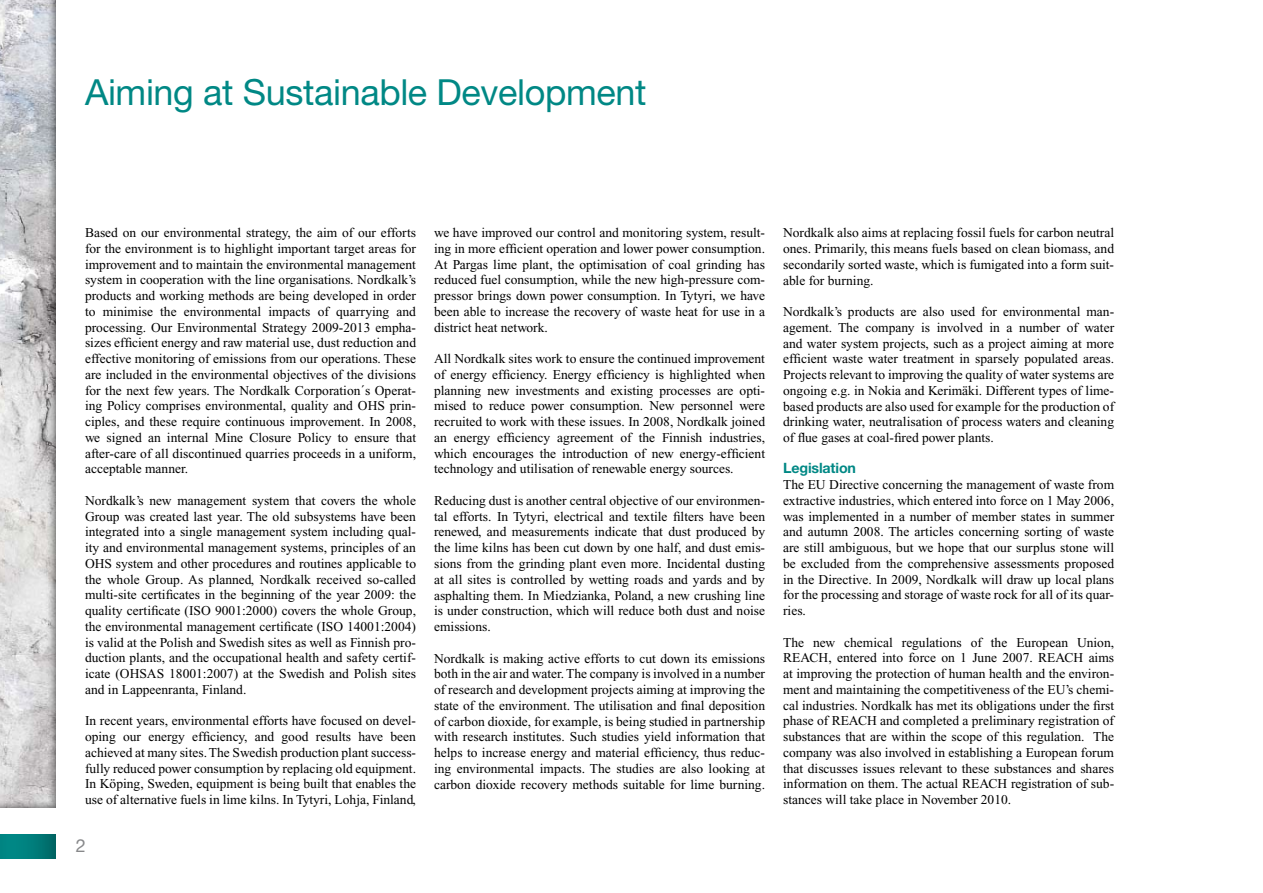
<style>
.page{position:relative;width:1263px;height:893px;background:#fff}
.page>*{position:absolute;margin:0;border:0;box-sizing:border-box;transform-origin:0 0}
.t1{font:36px "Helvetica Neue";letter-spacing:-.01em;color:#008885}
.t2{font:18px "Helvetica Neue";color:#87888a}
.t3{font:700 14.25px "Helvetica Neue";letter-spacing:-.01em;color:#008885}
.t4{font:13.5px/15.8px "Times New Roman";color:#000;text-align:justify}
</style>
<div class="page">
<div style="left:0;top:835px;width:56px;height:23px;background:linear-gradient(to right,#008f8c,#006b69)"></div>
<div style="left:0;top:0;width:57px;height:809px;background:#000;opacity:.75"></div>
<h1 class="t1" style="left:85px;top:71px;width:563px">Aiming at Sustainable Development</h1>
<p class="t4" style="left:85px;top:225px;width:333px">Based on our environmental strategy, the aim of our efforts for the environment is to highlight important target areas for improvement and to maintain the environmental management system in cooperation with the line organisations. Nordkalk’s products and working methods are being developed in order to minimise the environmental impacts of quarrying and processing. Our Environmental Strategy 2009-2013 empha&shy;sizes efficient energy and raw material use, dust reduction and effective monitoring of emissions from our operations. These are included in the environmental objectives of the divisions for the next few years. The Nordkalk Corporation´s Operat&shy;ing Policy comprises environmental, quality and OHS prin&shy;ciples, and these require continuous improvement. In 2008, we signed an internal Mine Closure Policy to ensure that after-care of all discontinued quarries proceeds in a uniform, acceptable manner.</p>
<p class="t4" style="left:85px;top:492px;width:333px">Nordkalk’s new management system that covers the whole Group was created last year. The old subsystems have been integrated into a single management system including qual&shy;ity and environmental management systems, principles of an OHS system and other procedures and routines applicable to the whole Group. As planned, Nordkalk received so-called multi-site certificates in the beginning of the year 2009: the quality certificate (ISO 9001:2000) covers the whole Group, the environmental management certificate (ISO 14001:2004) is valid at the Polish and Swedish sites as well as Finnish pro&shy;duction plants, and the occupational health and safety certif&shy;icate (OHSAS 18001:2007) at the Swedish and Polish sites and in Lappeenranta, Finland.</p>
<p class="t4" style="left:85px;top:713px;width:333px">In recent years, environmental efforts have focused on devel&shy;oping our energy efficiency, and good results have been achieved at many sites. The Swedish production plant success&shy;fully reduced power consumption by replacing old equipment.<br>In Köping, Sweden, equipment is being built that enables the use of alternative fuels in lime kilns. In Tytyri, Lohja, Finland,</p>
<h2 class="t2" style="left:76px;top:835px;width:12px">2</h2>
<p class="t4" style="left:434px;top:225px;width:333px">we have improved our control and monitoring system, result&shy;ing in more efficient operation and lower power consumption.<br>At Pargas lime plant, the optimisation of coal grinding has reduced fuel consumption, while the new high-pressure com&shy;pressor brings down power consumption. In Tytyri, we have been able to increase the recovery of waste heat for use in a district heat network.</p>
<p class="t4" style="left:434px;top:351px;width:333px">All Nordkalk sites work to ensure the continued improvement of energy efficiency. Energy efficiency is highlighted when planning new investments and existing processes are opti&shy;mised to reduce power consumption. New personnel were recruited to work with these issues. In 2008, Nordkalk joined an energy efficiency agreement of the Finnish industries, which encourages the introduction of new energy-efficient technology and utilisation of renewable energy sources.</p>
<p class="t4" style="left:434px;top:493px;width:333px">Reducing dust is another central objective of our environmen&shy;tal efforts. In Tytyri, electrical and textile filters have been renewed, and measurements indicate that dust produced by the lime kilns has been cut down by one half, and dust emis&shy;sions from the grinding plant even more. Incidental dusting at all sites is controlled by wetting roads and yards and by asphalting them. In Miedzianka, Poland, a new crushing line is under construction, which will reduce both dust and noise emissions.</p>
<p class="t4" style="left:434px;top:650px;width:333px">Nordkalk is making active efforts to cut down its emissions both in the air and water. The company is involved in a number of research and development projects aiming at improving the state of the environment. The utilisation and final deposition of carbon dioxide, for example, is being studied in partnership with research institutes. Such studies yield information that helps to increase energy and material efficiency, thus reduc&shy;ing environmental impacts. The studies are also looking at carbon dioxide recovery methods suitable for lime burning.</p>
<p class="t4" style="left:783px;top:225px;width:333px">Nordkalk also aims at replacing fossil fuels for carbon neutral ones. Primarily, this means fuels based on clean biomass, and secondarily sorted waste, which is fumigated into a form suit&shy;able for burning.</p>
<p class="t4" style="left:783px;top:304px;width:333px">Nordkalk’s products are also used for environmental man&shy;agement. The company is involved in a number of water and water system projects, such as a project aiming at more efficient waste water treatment in sparsely populated areas.<br>Projects relevant to improving the quality of water systems are ongoing e.g. in Nokia and Kerimäki. Different types of lime&shy;based products are also used for example for the production of drinking water, neutralisation of process waters and cleaning of flue gases at coal-fired power plants.</p>
<p class="t3" style="left:783px;top:459px;width:74px">Legislation</p>
<p class="t4" style="left:783px;top:477px;width:333px">The EU Directive concerning the management of waste from extractive industries, which entered into force on 1 May 2006, was implemented in a number of member states in summer and autumn 2008. The articles concerning sorting of waste are still ambiguous, but we hope that our surplus stone will be excluded from the comprehensive assessments proposed in the Directive. In 2009, Nordkalk will draw up local plans for the processing and storage of waste rock for all of its quar&shy;ries.</p>
<p class="t4" style="left:783px;top:634px;width:333px">The new chemical regulations of the European Union, REACH, entered into force on 1 June 2007. REACH aims at improving the protection of human health and the environ&shy;ment and maintaining the competitiveness of the EU’s chemi&shy;cal industries. Nordkalk has met its obligations under the first phase of REACH and completed a preliminary registration of substances that are within the scope of this regulation. The company was also involved in establishing a European forum that discusses issues relevant to these substances and shares information on them. The actual REACH registration of sub&shy;stances will take place in November 2010.</p>
</div>
